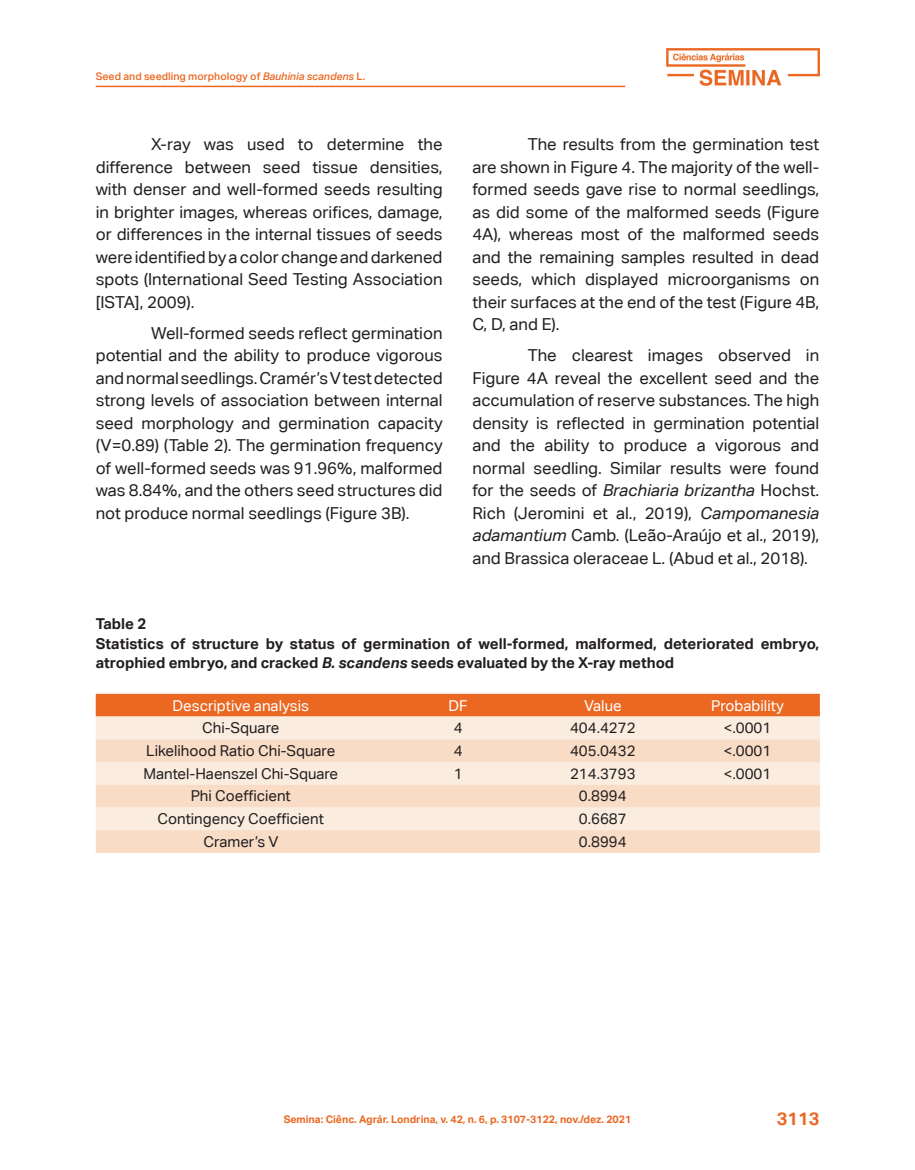
<style>
.page{position:relative;width:915px;height:1170px;background:#fff}
.page>*{position:absolute;margin:0;border:0;box-sizing:border-box;transform-origin:0 0}
.t1{font:700 18px "Aktiv Grotesk Corp";color:#eb6823}
.corpo_do_texto{font:16.5px/22.5px "Aktiv Grotesk Corp";color:#231f20;text-align:justify}
.texto_tabela{font:15px "Aktiv Grotesk Corp";color:#231f20}
.título_Tabela{font:700 15px/19.5px "Aktiv Grotesk Corp";color:#231f20}
.texto_tabela-2{font:15px "Aktiv Grotesk Corp";color:#fff}
.t2{font:700 10.5px "Aktiv Grotesk Corp";color:#eb6823}
.t3{font:500 10.5px "Aktiv Grotesk Corp";color:#eb6823}
.s1{font-style:italic}
</style>
<div class="page">
<hr style="left:96px;top:86px;width:529px;height:1px;background:#eb6823">
<img style="left:666px;top:48px;width:152px;height:37px">
<div style="left:96px;top:693px;width:723px;height:23px;background:#eb6823"></div>
<div style="left:96px;top:716px;width:723px;height:23px;background:#faede0"></div>
<svg style="left:96px;top:739px;width:723px;height:113px;background:#f8e2d0"></svg>
<p class="t3" style="left:96px;top:69px;width:271px">Seed and seedling morphology of <span class="s1">Bauhinia scandens</span> L.</p>
<p class="corpo_do_texto" style="left:96px;top:133px;width:348px;text-indent:55px">X-ray was used to determine the difference between seed tissue densities, with denser and well-formed seeds resulting in brighter images, whereas orifices, damage, or differences in the internal tissues of seeds were identified by a color change and darkened spots (International Seed Testing Association [ISTA], 2009).</p>
<p class="corpo_do_texto" style="left:96px;top:321px;width:348px;text-indent:55px">Well-formed seeds reflect germination potential and the ability to produce vigorous and normal seedlings. Cramér’s V test detected strong levels of association between internal seed morphology and germination capacity (V=0.89) (Table 2). The germination frequency of well-formed seeds was 91.96%, malformed was 8.84%, and the others seed structures did not produce normal seedlings (Figure 3B).</p>
<p class="corpo_do_texto" style="left:472px;top:133px;width:348px;text-indent:55px">The results from the germination test are shown in Figure 4. The majority of the well&shy;formed seeds gave rise to normal seedlings, as did some of the malformed seeds (Figure 4A), whereas most of the malformed seeds and the remaining samples resulted in dead seeds, which displayed microorganisms on their surfaces at the end of the test (Figure 4B, C, D, and E).</p>
<p class="corpo_do_texto" style="left:472px;top:344px;width:348px;text-indent:55px">The clearest images observed in Figure 4A reveal the excellent seed and the accumulation of reserve substances. The high density is reflected in germination potential and the ability to produce a vigorous and normal seedling. Similar results were found for the seeds of <span class="s1">Brachiaria brizantha</span> Hochst.<br>Rich (Jeromini et al., 2019), <span class="s1">Campomanesia adamantium</span> Camb. (Leão-Araújo et al., 2019), and Brassica oleraceae L. (Abud et al., 2018).</p>
<p class="título_Tabela" style="left:96px;top:614px;width:52px">Table 2</p>
<p class="título_Tabela" style="left:96px;top:633px;width:724px">Statistics of structure by status of germination of well-formed, malformed, deteriorated embryo, atrophied embryo, and cracked <span class="s1">B. scandens</span> seeds evaluated by the X-ray method</p>
<p class="texto_tabela-2" style="left:172px;top:696px;width:138px">Descriptive analysis</p>
<p class="texto_tabela-2" style="left:448px;top:696px;width:21px">DF</p>
<p class="texto_tabela-2" style="left:583px;top:696px;width:39px">Value</p>
<p class="texto_tabela-2" style="left:711px;top:696px;width:74px">Probability</p>
<p class="texto_tabela" style="left:202px;top:719px;width:78px">Chi-Square</p>
<p class="texto_tabela" style="left:453px;top:719px;width:10px">4</p>
<p class="texto_tabela" style="left:570px;top:719px;width:67px">404.4272</p>
<p class="texto_tabela" style="left:723px;top:719px;width:49px">&lt;.0001</p>
<p class="texto_tabela" style="left:146px;top:741px;width:190px">Likelihood Ratio Chi-Square</p>
<p class="texto_tabela" style="left:453px;top:741px;width:10px">4</p>
<p class="texto_tabela" style="left:570px;top:741px;width:67px">405.0432</p>
<p class="texto_tabela" style="left:723px;top:741px;width:49px">&lt;.0001</p>
<p class="texto_tabela" style="left:143px;top:764px;width:196px">Mantel-Haenszel Chi-Square</p>
<p class="texto_tabela" style="left:453px;top:764px;width:10px">1</p>
<p class="texto_tabela" style="left:570px;top:764px;width:67px">214.3793</p>
<p class="texto_tabela" style="left:723px;top:764px;width:49px">&lt;.0001</p>
<p class="texto_tabela" style="left:191px;top:787px;width:102px">Phi Coefficient</p>
<p class="texto_tabela" style="left:578px;top:787px;width:49px">0.8994</p>
<p class="texto_tabela" style="left:157px;top:810px;width:168px">Contingency Coefficient</p>
<p class="texto_tabela" style="left:578px;top:810px;width:49px">0.6687</p>
<p class="texto_tabela" style="left:203px;top:832px;width:76px">Cramer’s V</p>
<p class="texto_tabela" style="left:578px;top:832px;width:49px">0.8994</p>
<p class="t2" style="left:283px;top:1112px;width:349px">Semina: Ciênc. Agrár. Londrina, v. 42, n. 6, p. 3107-3122, nov./dez. 2021</p>
<p class="t1" style="left:776px;top:1107px;width:44px">3113</p>
</div>
